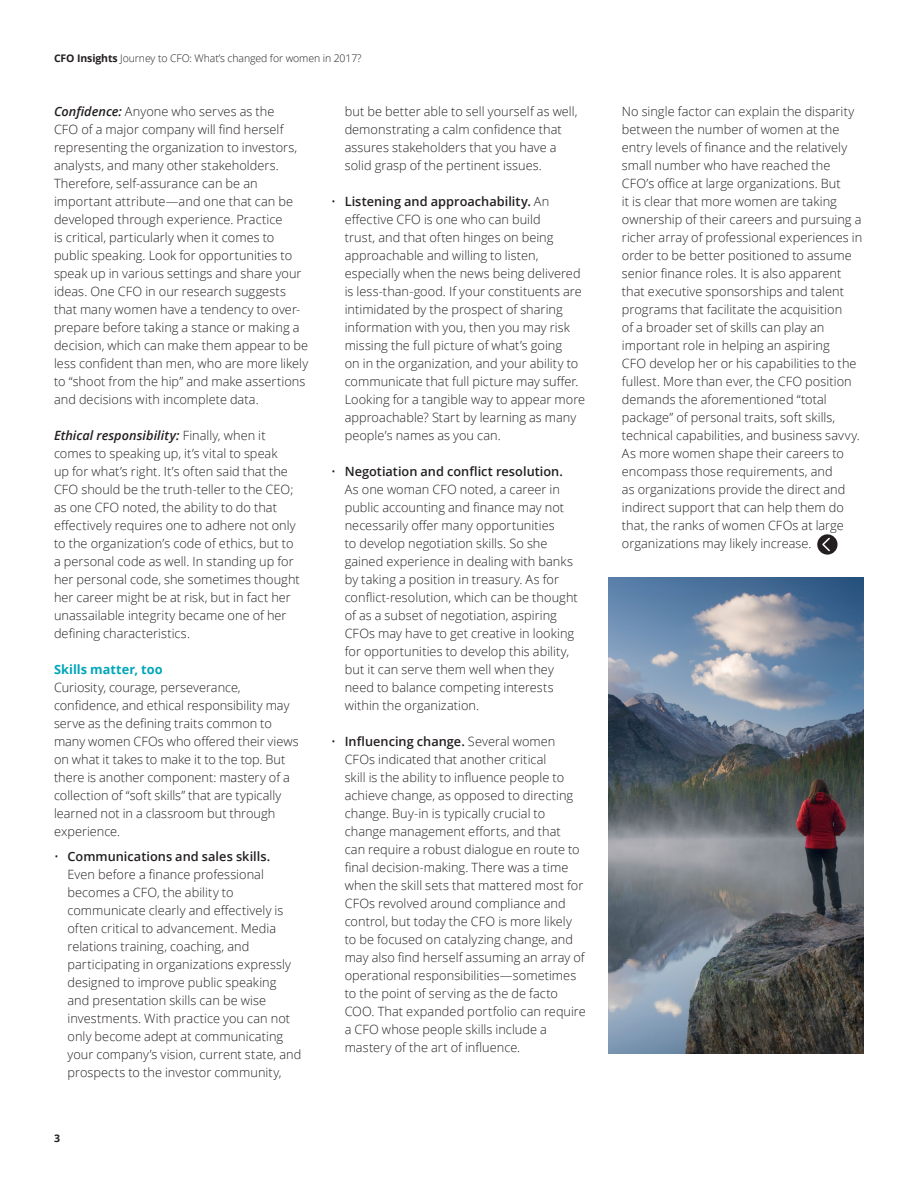
<style>
.page{position:relative;width:918px;height:1188px;background:#fff}
.page>*{position:absolute;margin:0;border:0;box-sizing:border-box;transform-origin:0 0}
.Body_copy__8_5_12pt{font:300 12.75px/18px "Open Sans";letter-spacing:.005em;color:#231f20}
.Body_copy__8_5_12pt-2{font:700 12.75px "Open Sans";letter-spacing:.005em;color:#00a6b9}
.Brochure_title__foli{font:300 10.5px "Open Sans";letter-spacing:-.01em;color:#231f20}
.Brochure_title___Lef{font:700 10.5px "Open Sans";color:#231f20}
.s1{font-weight:700}
.s2{font-weight:600;font-style:italic}
.s3{font-weight:600}
</style>
<div class="page">
<svg style="left:817px;top:534px;width:21px;height:21px"></svg>
<svg style="left:821px;top:536px;width:10px;height:17px"></svg>
<img style="left:608px;top:577px;width:256px;height:477px">
<p class="Brochure_title__foli" style="left:54px;top:51px;width:309px"><span class="s1">CFO Insights</span> Journey to CFO: What’s changed for women in 2017?</p>
<p class="Body_copy__8_5_12pt" style="left:54px;top:102px;width:256px"><span class="s2">Confidence:</span> Anyone who serves as the<br>CFO of a major company will find herself representing the organization to investors, analysts, and many other stakeholders.<br>Therefore, self-assurance can be an important attribute—and one that can be developed through experience. Practice<br>is critical, particularly when it comes to public speaking. Look for opportunities to speak up in various settings and share your ideas. One CFO in our research suggests that many women have a tendency to over&shy;prepare before taking a stance or making a decision, which can make them appear to be less confident than men, who are more likely to “shoot from the hip” and make assertions and decisions with incomplete data.</p>
<p class="Body_copy__8_5_12pt" style="left:54px;top:426px;width:247px"><span class="s2">Ethical responsibility:</span> Finally, when it comes to speaking up, it’s vital to speak<br>up for what’s right. It’s often said that the CFO should be the truth-teller to the CEO; as one CFO noted, the ability to do that effectively requires one to adhere not only to the organization’s code of ethics, but to a personal code as well. In standing up for her personal code, she sometimes thought her career might be at risk, but in fact her unassailable integrity became one of her defining characteristics.</p>
<p class="Body_copy__8_5_12pt-2" style="left:54px;top:661px;width:110px">Skills matter, too</p>
<p class="Body_copy__8_5_12pt" style="left:54px;top:678px;width:246px">Curiosity, courage, perseverance, confidence, and ethical responsibility may serve as the defining traits common to many women CFOs who offered their views on what it takes to make it to the top. But there is another component: mastery of a collection of “soft skills” that are typically learned not in a classroom but through experience.</p>
<p class="Body_copy__8_5_12pt" style="left:68px;top:847px;width:235px;text-indent:-14px">• <span class="s3">Communications and sales skills.<br></span>Even before a finance professional becomes a CFO, the ability to communicate clearly and effectively is often critical to advancement. Media relations training, coaching, and participating in organizations expressly designed to improve public speaking and presentation skills can be wise investments. With practice you can not only become adept at communicating your company’s vision, current state, and prospects to the investor community,</p>
<p class="Brochure_title___Lef" style="left:54px;top:1131px;width:7px">3</p>
<p class="Body_copy__8_5_12pt" style="left:345px;top:102px;width:234px">but be better able to sell yourself as well, demonstrating a calm confidence that assures stakeholders that you have a solid grasp of the pertinent issues.</p>
<p class="Body_copy__8_5_12pt" style="left:345px;top:192px;width:242px;text-indent:-14px">• <span class="s3">Listening and approachability.</span> An effective CFO is one who can build<br>trust, and that often hinges on being approachable and willing to listen, especially when the news being delivered is less-than-good. If your constituents are intimidated by the prospect of sharing information with you, then you may risk missing the full picture of what’s going<br>on in the organization, and your ability to communicate that full picture may suffer.<br>Looking for a tangible way to appear more approachable? Start by learning as many people’s names as you can.</p>
<p class="Body_copy__8_5_12pt" style="left:345px;top:462px;width:235px;text-indent:-14px">• <span class="s3">Negotiation and conflict resolution.<br></span>As one woman CFO noted, a career in public accounting and finance may not necessarily offer many opportunities<br>to develop negotiation skills. So she gained experience in dealing with banks by taking a position in treasury. As for conflict-resolution, which can be thought of as a subset of negotiation, aspiring CFOs may have to get creative in looking for opportunities to develop this ability, but it can serve them well when they need to balance competing interests within the organization.</p>
<p class="Body_copy__8_5_12pt" style="left:345px;top:732px;width:243px;text-indent:-14px">• <span class="s3">Influencing change.</span> Several women CFOs indicated that another critical<br>skill is the ability to influence people to achieve change, as opposed to directing change. Buy-in is typically crucial to change management efforts, and that<br>can require a robust dialogue en route to final decision-making. There was a time when the skill sets that mattered most for CFOs revolved around compliance and control, but today the CFO is more likely to be focused on catalyzing change, and may also find herself assuming an array of operational responsibilities—sometimes to the point of serving as the de facto COO. That expanded portfolio can require a CFO whose people skills include a mastery of the art of influence.</p>
<p class="Body_copy__8_5_12pt" style="left:622px;top:102px;width:242px">No single factor can explain the disparity between the number of women at the entry levels of finance and the relatively small number who have reached the CFO’s office at large organizations. But<br>it is clear that more women are taking ownership of their careers and pursuing a richer array of professional experiences in order to be better positioned to assume senior finance roles. It is also apparent that executive sponsorships and talent programs that facilitate the acquisition<br>of a broader set of skills can play an important role in helping an aspiring<br>CFO develop her or his capabilities to the fullest. More than ever, the CFO position demands the aforementioned “total package” of personal traits, soft skills, technical capabilities, and business savvy.<br>As more women shape their careers to encompass those requirements, and<br>as organizations provide the direct and indirect support that can help them do that, the ranks of women CFOs at large organizations may likely increase.</p>
</div>
